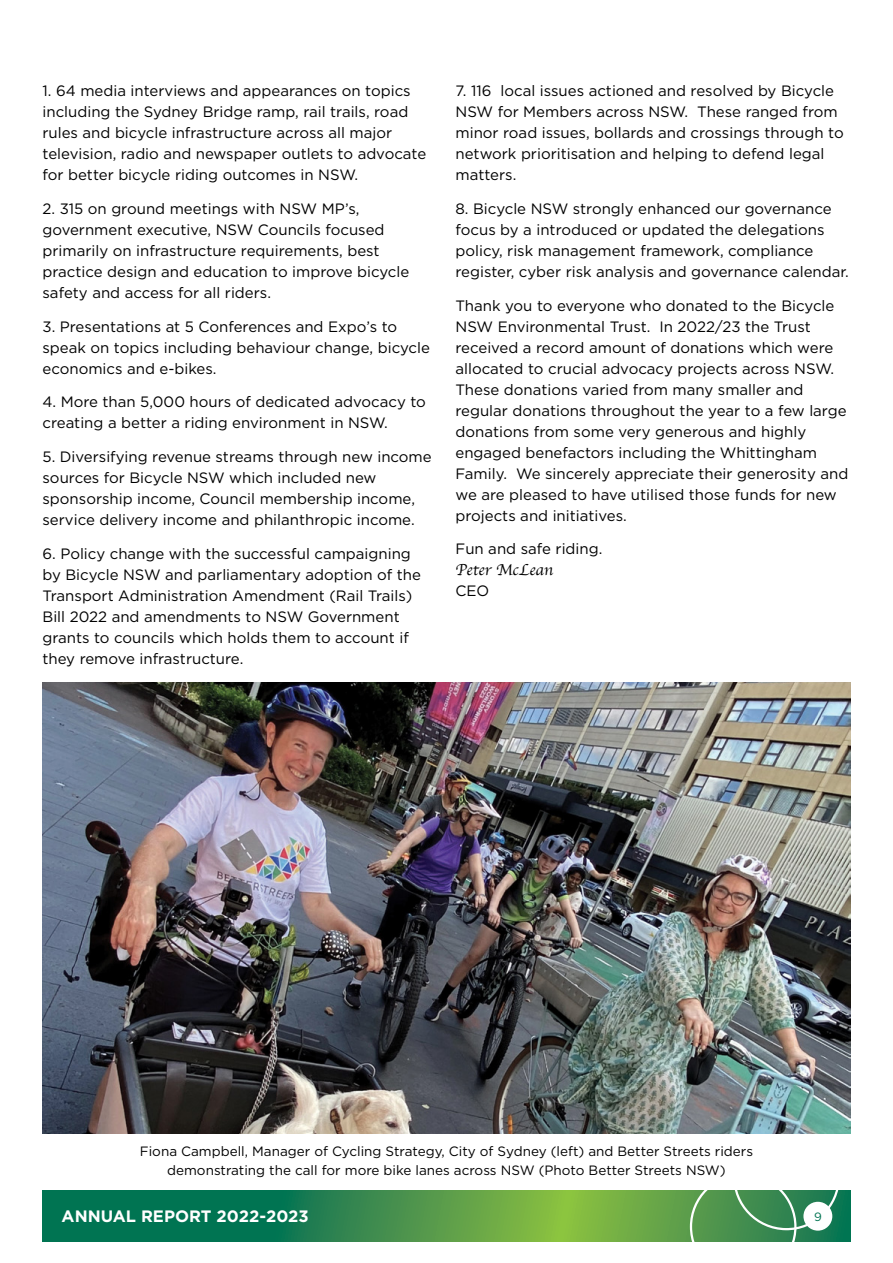
<style>
.page{position:relative;width:893px;height:1263px;background:#fff}
.page>*{position:absolute;margin:0;border:0;box-sizing:border-box;transform-origin:0 0}
.t1{font:700 16.5px "Gotham";color:#fff}
.t2{font:16.5px "Apple Chancery";color:#000}
.t3{font:15px/21px "Gotham";color:#000}
.t4{font:13.5px/19.5px "Gotham";color:#000;text-align:center}
.t5{font:12px "Gotham";color:#007452}
</style>
<div class="page">
<svg style="left:43px;top:1191px;width:807px;height:51px;background:#388f4c"></svg>
<svg style="left:690px;top:1133px;width:151px;height:109px"></svg>
<div style="left:803px;top:1202px;width:29px;height:28px;background:#fff;border-radius:50%"></div>
<img style="left:43px;top:682px;width:807px;height:451px">
<p class="t3" style="left:43px;top:80px;width:385px">1. 64 media interviews and appearances on topics including the Sydney Bridge ramp, rail trails, road rules and bicycle infrastructure across all major television, radio and newspaper outlets to advocate for better bicycle riding outcomes in NSW.</p>
<p class="t3" style="left:43px;top:198px;width:368px">2. 315 on ground meetings with NSW MP’s, government executive, NSW Councils focused primarily on infrastructure requirements, best practice design and education to improve bicycle safety and access for all riders.</p>
<p class="t3" style="left:43px;top:315px;width:389px">3. Presentations at 5 Conferences and Expo’s to speak on topics including behaviour change, bicycle economics and e-bikes.</p>
<p class="t3" style="left:43px;top:391px;width:385px">4. More than 5,000 hours of dedicated advocacy to creating a better a riding environment in NSW.</p>
<p class="t3" style="left:43px;top:446px;width:391px">5. Diversifying revenue streams through new income sources for Bicycle NSW which included new sponsorship income, Council membership income, service delivery income and philanthropic income.</p>
<p class="t3" style="left:43px;top:543px;width:380px">6. Policy change with the successful campaigning by Bicycle NSW and parliamentary adoption of the Transport Administration Amendment (Rail Trails)<br>Bill 2022 and amendments to NSW Government grants to councils which holds them to account if they remove infrastructure.</p>
<p class="t3" style="left:455px;top:80px;width:390px">7. 116 local issues actioned and resolved by Bicycle NSW for Members across NSW. These ranged from minor road issues, bollards and crossings through to network prioritisation and helping to defend legal matters.</p>
<p class="t3" style="left:455px;top:198px;width:395px">8. Bicycle NSW strongly enhanced our governance focus by a introduced or updated the delegations policy, risk management framework, compliance register, cyber risk analysis and governance calendar.</p>
<p class="t3" style="left:455px;top:294px;width:394px">Thank you to everyone who donated to the Bicycle NSW Environmental Trust. In 2022/23 the Trust received a record amount of donations which were allocated to crucial advocacy projects across NSW.<br>These donations varied from many smaller and regular donations throughout the year to a few large donations from some very generous and highly engaged benefactors including the Whittingham Family. We sincerely appreciate their generosity and we are pleased to have utilised those funds for new projects and initiatives.</p>
<p class="t3" style="left:455px;top:538px;width:148px">Fun and safe riding.</p>
<p class="t2" style="left:455px;top:557px;width:99px">Peter McLean</p>
<p class="t3" style="left:455px;top:580px;width:35px">CEO</p>
<p class="t4" style="left:140px;top:1141px;width:615px">Fiona Campbell, Manager of Cycling Strategy, City of Sydney (left) and Better Streets riders demonstrating the call for more bike lanes across NSW (Photo Better Streets NSW)</p>
<p class="t1" style="left:62px;top:1207px;width:249px">ANNUAL REPORT 2022-2023</p>
<p class="t5" style="left:814px;top:1210px;width:9px">9</p>
</div>
